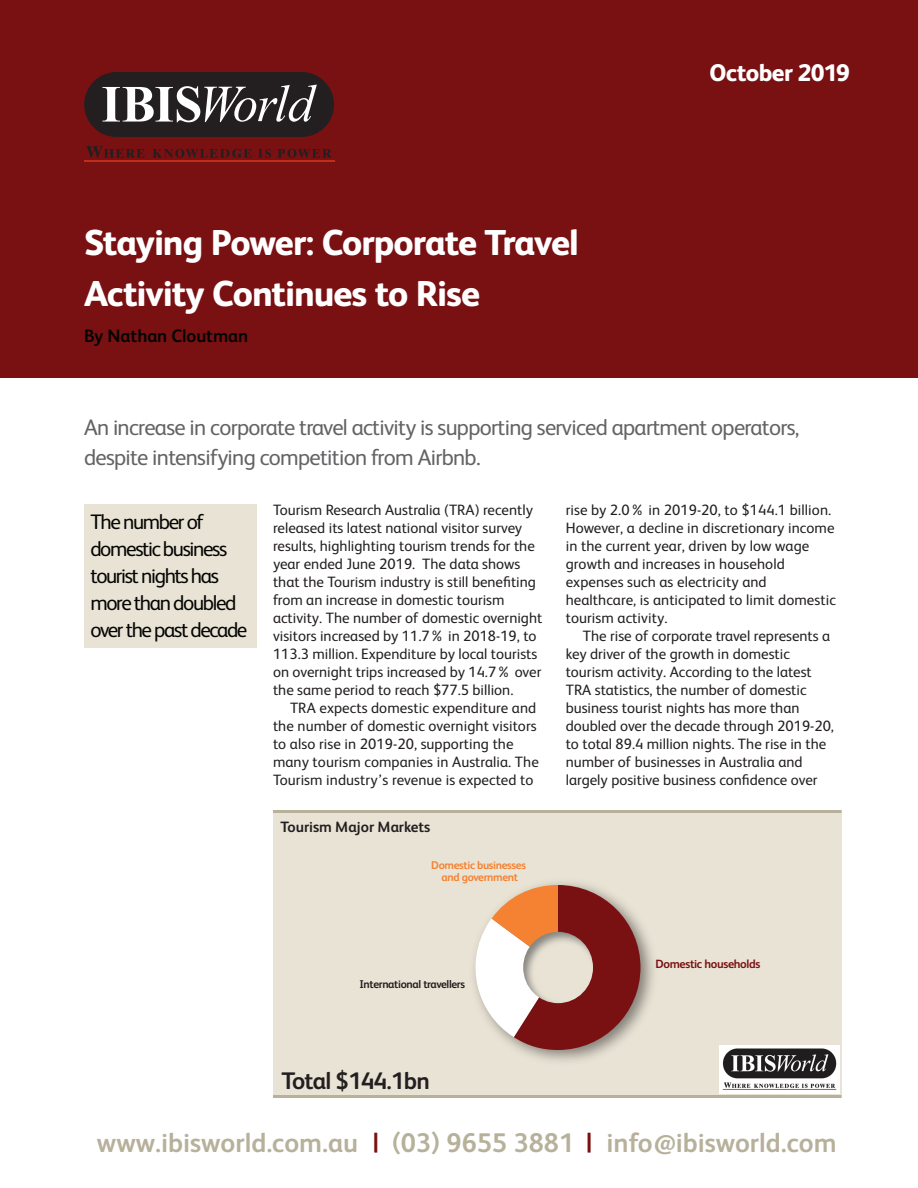
<style>
.page{position:relative;width:918px;height:1188px;background:#fff}
.page>*{position:absolute;margin:0;border:0;box-sizing:border-box;transform-origin:0 0}
.Cover_main_heading{font:800 36px/51px "FS Albert";letter-spacing:-.03em;color:#fff}
.Cover_bottom{font:700 27px "FS Albert";color:#b7b19b}
.t1{font:700 24px "FS Albert";letter-spacing:-.03em;color:#231f20}
.Special_report_date{font:800 24px "FS Albert";letter-spacing:-.025em;color:#fff}
.Intro-gray_type{font:22.5px/30px "FS Albert";letter-spacing:-.03em;color:#636366}
.Panel_serif{font:21px/27px "FS Albert";letter-spacing:-.065em;color:#040503}
.t2{font:700 18px "FS Albert";letter-spacing:-.005em;color:#040503}
.Body{font:15px/18px "FS Albert";letter-spacing:.005em;color:#231f20}
.Intro{font:15px/18px "FS Albert";color:#231f20}
.t3{font:700 15px "FS Albert";letter-spacing:-.005em;color:#231f20}
.t4{font:700 12px "FS Albert";letter-spacing:-.03em;color:#791113}
.t5{font:700 11.25px/11.2px "FS Albert";letter-spacing:-.03em;color:#f48232;text-align:center}
.t6{font:700 11.25px "FS Albert";letter-spacing:-.03em;color:#231f20}
.s1{color:#791113}
</style>
<div class="page">
<div style="left:0;top:0;width:918px;height:378px;background:#791113"></div>
<svg style="left:84px;top:72px;width:251px;height:90px"></svg>
<div style="left:84px;top:504px;width:172px;height:144px;background:#e9e3d5"></div>
<div style="left:273px;top:810px;width:569px;height:288px;background:#e9e3d5"></div>
<hr style="left:273px;top:810px;width:569px;height:3px;background:#b7b19b">
<hr style="left:273px;top:1095px;width:569px;height:3px;background:#b7b19b">
<img style="left:520px;top:882px;width:134px;height:179px">
<svg style="left:474px;top:885px;width:166px;height:165px"></svg>
<img style="left:523px;top:932px;width:70px;height:71px">
<img style="left:719px;top:1046px;width:120px;height:48px">
<p class="Cover_main_heading" style="left:84px;top:215px;width:497px">Staying Power: Corporate Travel<br>Activity Continues to Rise</p>
<p class="t2" style="left:84px;top:324px;width:166px">By Nathan Cloutman</p>
<p class="Special_report_date" style="left:710px;top:55px;width:142px">October 2019</p>
<p class="Intro-gray_type" style="left:84px;top:411px;width:717px">An increase in corporate travel activity is supporting serviced apartment operators, despite intensifying competition from Airbnb.</p>
<p class="Panel_serif" style="left:90px;top:507px;width:159px">The number of domestic business tourist nights has more than doubled over the past decade</p>
<p class="Intro" style="left:273px;top:500px;width:271px">Tourism Research Australia (TRA) recently released its latest national visitor survey results, highlighting tourism trends for the year ended June 2019. The data shows that the Tourism industry is still benefiting from an increase in domestic tourism activity. The number of domestic overnight visitors increased by 11.7% in 2018-19, to 113.3 million. Expenditure by local tourists on overnight trips increased by 14.7% over the same period to reach $77.5 billion.</p>
<p class="Body" style="left:273px;top:698px;width:267px;text-indent:17px">TRA expects domestic expenditure and the number of domestic overnight visitors to also rise in 2019-20, supporting the many tourism companies in Australia. The Tourism industry’s revenue is expected to</p>
<p class="t3" style="left:280px;top:817px;width:151px">Tourism Major Markets</p>
<p class="t5" style="left:431px;top:859px;width:96px">Domestic businesses and government</p>
<p class="Body" style="left:566px;top:500px;width:272px">rise by 2.0% in 2019-20, to $144.1 billion.<br>However, a decline in discretionary income in the current year, driven by low wage growth and increases in household expenses such as electricity and healthcare, is anticipated to limit domestic tourism activity.</p>
<p class="Body" style="left:566px;top:626px;width:270px;text-indent:17px">The rise of corporate travel represents a key driver of the growth in domestic tourism activity. According to the latest TRA statistics, the number of domestic business tourist nights has more than doubled over the decade through 2019-20, to total 89.4 million nights. The rise in the number of businesses in Australia and largely positive business confidence over</p>
<p class="t6" style="left:359px;top:977px;width:107px">International travellers</p>
<p class="t4" style="left:656px;top:955px;width:106px">Domestic households</p>
<p class="t1" style="left:281px;top:1064px;width:150px">Total $144.1bn</p>
<p class="Cover_bottom" style="left:97px;top:1124px;width:741px">www.ibisworld.com.au <span class="s1">|</span> (03) 9655 3881 <span class="s1">|</span> info@ibisworld.com</p>
</div>
